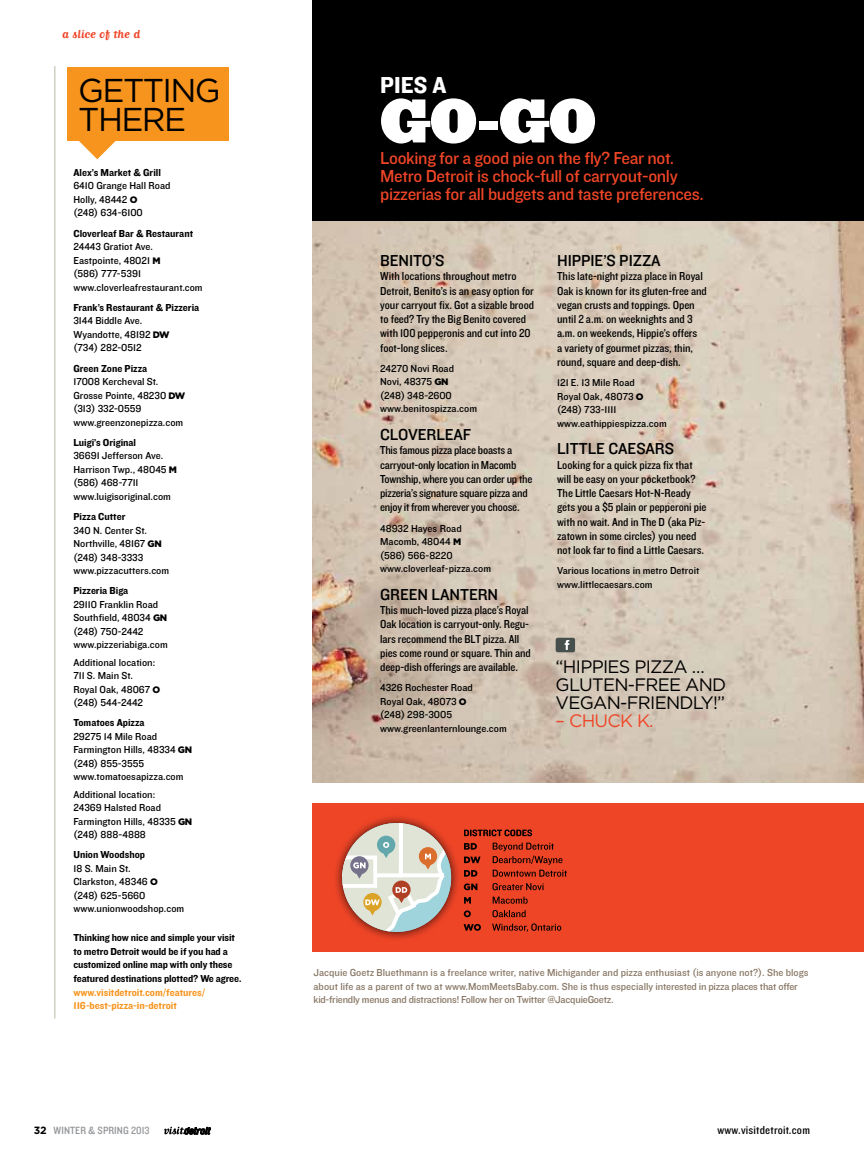
<style>
.page{position:relative;width:864px;height:1161px;background:#fff}
.page>*{position:absolute;margin:0;border:0;box-sizing:border-box;transform-origin:0 0}
.t1{font:900 57px "Ziggurat";color:#fff}
.t2{font:33px "Gotham HTF";color:#000}
.t3{font:24px "Knockout HTF51 Middleweight";color:#fff}
.t4{font:18px/18px "Knockout HTF31 Junior Middlewt";letter-spacing:-.02em;color:#ef4527}
.t5{font:18px/18px "Gotham HTF";letter-spacing:-.04em;color:#000}
.t6{font:18px "Gotham HTF";color:#ef4527}
.t7{font:16.5px "Knockout HTF31 Junior Middlewt";letter-spacing:-.005em;color:#000}
.t8{font:700 13.5px "Matrix Script";color:#ef4527}
.t9{font:12px/14.2px "Knockout HTF30 Junior Welterwt";letter-spacing:-.005em;color:#000}
.t10{font:10.8px "Knockout HTF30 Junior Welterwt";letter-spacing:.01em;color:#939598}
.t11{font:10.5px/13.5px "Knockout HTF31 Junior Middlewt";color:#000}
.t12{font:10.5px/13.5px "Knockout HTF51 Middleweight";letter-spacing:-.01em;color:#000}
.t13{font:10.5px/13.5px "Knockout HTF31 Junior Middlewt";color:#887765}
.t14{font:10.5px/13.5px "Knockout HTF51 Middleweight";color:#f7941e}
.s1{font-family:"Gotham HTF";font-weight:900;font-size:9.3px}
.s2{font-family:"Gotham HTF";font-weight:700;font-size:10.5px;color:#000}
</style>
<div class="page">
<svg style="left:164px;top:1127px;width:47px;height:7px"></svg>
<div style="left:68px;top:67px;width:161px;height:74px;background:#f7941e"></div>
<svg style="left:79px;top:141px;width:36px;height:18px"></svg>
<hr style="left:54px;top:66px;width:2px;height:952px;background:#cfd2c3">
<img style="left:312px;top:221px;width:552px;height:562px">
<div style="left:312px;top:803px;width:552px;height:149px;background:#ef4527"></div>
<svg style="left:492px;top:923px;width:69px;height:9px"></svg>
<svg style="left:464px;top:924px;width:17px;height:7px"></svg>
<svg style="left:492px;top:910px;width:34px;height:7px"></svg>
<svg style="left:464px;top:910px;width:7px;height:7px"></svg>
<svg style="left:493px;top:897px;width:35px;height:7px"></svg>
<svg style="left:464px;top:897px;width:7px;height:7px"></svg>
<svg style="left:492px;top:883px;width:52px;height:7px"></svg>
<svg style="left:464px;top:883px;width:13px;height:7px"></svg>
<svg style="left:464px;top:870px;width:13px;height:7px"></svg>
<svg style="left:464px;top:857px;width:17px;height:6px"></svg>
<svg style="left:493px;top:843px;width:74px;height:34px"></svg>
<svg style="left:464px;top:843px;width:13px;height:7px"></svg>
<svg style="left:464px;top:829px;width:68px;height:7px"></svg>
<div style="left:333px;top:813px;width:128px;height:128px;background:#000;opacity:.75"></div>
<svg style="left:343px;top:823px;width:108px;height:109px;background:#d3b8aa"></svg>
<div style="left:556px;top:638px;width:19px;height:14px;background:#464f4b;border-radius:2px"></div>
<svg style="left:565px;top:640px;width:4px;height:10px"></svg>
<div style="left:312px;top:0;width:552px;height:221px;background:#000"></div>
<p class="t8" style="left:62px;top:27px;width:80px">a slice of the d</p>
<h2 class="t2" style="left:78px;top:72px;width:43px">GETTIN</h2>
<h2 class="t2" style="left:195px;top:72px;width:27px">G</h2>
<h2 class="t2" style="left:78px;top:101px;width:22px">THERE</h2>
<p class="t12" style="left:73px;top:166px;width:89px">Alex’s Market &amp; Grill</p>
<p class="t11" style="left:73px;top:179px;width:98px">6410 Grange Hall Road<br>Holly, 48442 <span class="s1">O<br></span>(248) 634-6100</p>
<p class="t12" style="left:73px;top:227px;width:121px">Cloverleaf Bar &amp; Restaurant</p>
<p class="t11" style="left:73px;top:240px;width:131px">24443 Gratiot Ave.<br>Eastpointe, 48021 <span class="s1">M<br></span>(586) 777-5391 www.cloverleafrestaurant.com</p>
<p class="t12" style="left:73px;top:301px;width:127px">Frank’s Restaurant &amp; Pizzeria</p>
<p class="t11" style="left:73px;top:314px;width:98px">3144 Biddle Ave.<br>Wyandotte, 48192 <span class="s1">DW </span>(734) 282-0512</p>
<p class="t12" style="left:73px;top:362px;width:75px">Green Zone Pizza</p>
<p class="t11" style="left:73px;top:375px;width:114px">17008 Kercheval St.<br>Grosse Pointe, 48230 <span class="s1">DW </span>(313) 332-0559 www.greenzonepizza.com</p>
<p class="t12" style="left:73px;top:436px;width:64px">Luigi’s Original</p>
<p class="t11" style="left:73px;top:449px;width:105px">36691 Jefferson Ave.<br>Harrison Twp., 48045 <span class="s1">M </span>(586) 468-7711 www.luigisoriginal.com</p>
<p class="t12" style="left:73px;top:510px;width:54px">Pizza Cutter</p>
<p class="t11" style="left:73px;top:524px;width:97px">340 N. Center St.<br>Northville, 48167 <span class="s1">GN </span>(248) 348-3333 www.pizzacutters.com</p>
<p class="t12" style="left:73px;top:584px;width:56px">Pizzeria Biga</p>
<p class="t11" style="left:73px;top:598px;width:96px">29110 Franklin Road<br>Southfield, 48034 <span class="s1">GN </span>(248) 750-2442 www.pizzeriabiga.com</p>
<p class="t11" style="left:73px;top:656px;width:88px">Additional location:<br>711 S. Main St.<br>Royal Oak, 48067 <span class="s1">O </span>(248) 544-2442</p>
<p class="t12" style="left:73px;top:716px;width:73px">Tomatoes Apizza</p>
<p class="t11" style="left:73px;top:730px;width:120px">29275 14 Mile Road<br>Farmington Hills, 48334 <span class="s1">GN </span>(248) 855-3555 www.tomatoesapizza.com</p>
<p class="t11" style="left:73px;top:788px;width:120px">Additional location:<br>24369 Halsted Road<br>Farmington Hills, 48335 <span class="s1">GN </span>(248) 888-4888</p>
<p class="t12" style="left:73px;top:848px;width:73px">Union Woodshop</p>
<p class="t11" style="left:73px;top:862px;width:112px">18 S. Main St.<br>Clarkston, 48346 <span class="s1">O </span>(248) 625-5660 www.unionwoodshop.com</p>
<p class="t12" style="left:73px;top:932px;width:169px">Thinking how nice and simple your visit to metro Detroit would be if you had a customized online map with only these featured destinations plotted? We agree.</p>
<p class="t14" style="left:73px;top:986px;width:133px">www.visitdetroit.com/features/<br>116-best-pizza-in-detroit</p>
<h3 class="t3" style="left:380px;top:72px;width:68px">pies A</h3>
<h1 class="t1" style="left:380px;top:88px;width:217px">go-go</h1>
<h3 class="t4" style="left:380px;top:149px;width:325px">Looking for a good pie on the fly? Fear not.<br>Metro Detroit is chock-full of carryout-only pizzerias for all budgets and taste preferences.</h3>
<h3 class="t7" style="left:380px;top:252px;width:19px">Benito</h3>
<h3 class="t7" style="left:432px;top:252px;width:12px">’s</h3>
<p class="t9" style="left:380px;top:270px;width:155px">With locations throughout metro<br>Detroit, Benito’s is an easy option for your carryout fix. Got a sizable brood to feed? Try the Big Benito covered with 100 pepperonis and cut into 20 foot-long slices.</p>
<p class="t11" style="left:380px;top:362px;width:98px">24270 Novi Road<br>Novi, 48375 <span class="s1">GN<br></span>(248) 348-2600 www.benitospizza.com</p>
<h3 class="t7" style="left:380px;top:426px;width:20px">Cloverleaf</h3>
<p class="t9" style="left:380px;top:444px;width:154px">This famous pizza place boasts a carryout-only location in Macomb Township, where you can order up the pizzeria’s signature square pizza and enjoy it from wherever you choose.</p>
<p class="t11" style="left:380px;top:522px;width:112px">48932 Hayes Road<br>Macomb, 48044 <span class="s1">M<br></span>(586) 566-8220 www.cloverleaf-pizza.com</p>
<h3 class="t7" style="left:380px;top:586px;width:20px">Green</h3>
<h3 class="t7" style="left:432px;top:586px;width:20px">Lantern</h3>
<p class="t9" style="left:380px;top:603px;width:152px">This much-loved pizza place’s Royal Oak location is carryout-only. Regu&shy;lars recommend the BLT pizza. All pies come round or square. Thin and deep-dish offerings are available.</p>
<p class="t11" style="left:380px;top:681px;width:128px">4326 Rochester Road<br>Royal Oak, 48073 <span class="s1">O<br></span>(248) 298-3005 www.greenlanternlounge.com</p>
<h3 class="t7" style="left:557px;top:252px;width:19px">Hippie</h3>
<h3 class="t7" style="left:603px;top:252px;width:58px">’s Pizza</h3>
<p class="t9" style="left:557px;top:270px;width:151px">This late-night pizza place in Royal Oak is known for its gluten-free and vegan crusts and toppings. Open until 2 a.m. on weeknights and 3 a.m. on weekends, Hippie’s offers<br>a variety of gourmet pizzas, thin, round, square and deep-dish.</p>
<p class="t11" style="left:557px;top:376px;width:111px">121 E. 13 Mile Road<br>Royal Oak, 48073 <span class="s1">O </span>(248) 733-1111 www.eathippiespizza.com</p>
<h3 class="t7" style="left:557px;top:440px;width:17px">Little</h3>
<h3 class="t7" style="left:609px;top:440px;width:20px">Caesars</h3>
<p class="t9" style="left:557px;top:458px;width:151px">Looking for a quick pizza fix that will be easy on your pocketbook?<br>The Little Caesars Hot-N-Ready gets you a $5 plain or pepperoni pie with no wait. And in The D (aka Piz&shy;zatown in some circles) you need not look far to find a Little Caesars.</p>
<p class="t11" style="left:557px;top:564px;width:144px">Various locations in metro Detroit www.littlecaesars.com</p>
<h3 class="t5" style="left:556px;top:658px;width:172px">“H IPPIES PIZZA …<br>GLUTEN-FREE AND<br>VEGAN-FRIENDLY!”</h3>
<h3 class="t6" style="left:556px;top:711px;width:100px">– CHUCK K.</h3>
<p class="t13" style="left:314px;top:966px;width:496px">Jacquie Goetz Bluethmann is a freelance writer, native Michigander and pizza enthusiast (is anyone not?). She blogs about life as a parent of two at www.MomMeetsBaby.com. She is thus especially interested in pizza places that offer kid-friendly menus and distractions! Follow her on Twitter @JacquieGoetz.</p>
<p class="t10" style="left:34px;top:1125px;width:117px"><span class="s2">32</span> winter &amp; spring 2013</p>
<p class="t9" style="left:718px;top:1124px;width:94px">www.visitdetroit.com</p>
</div>
